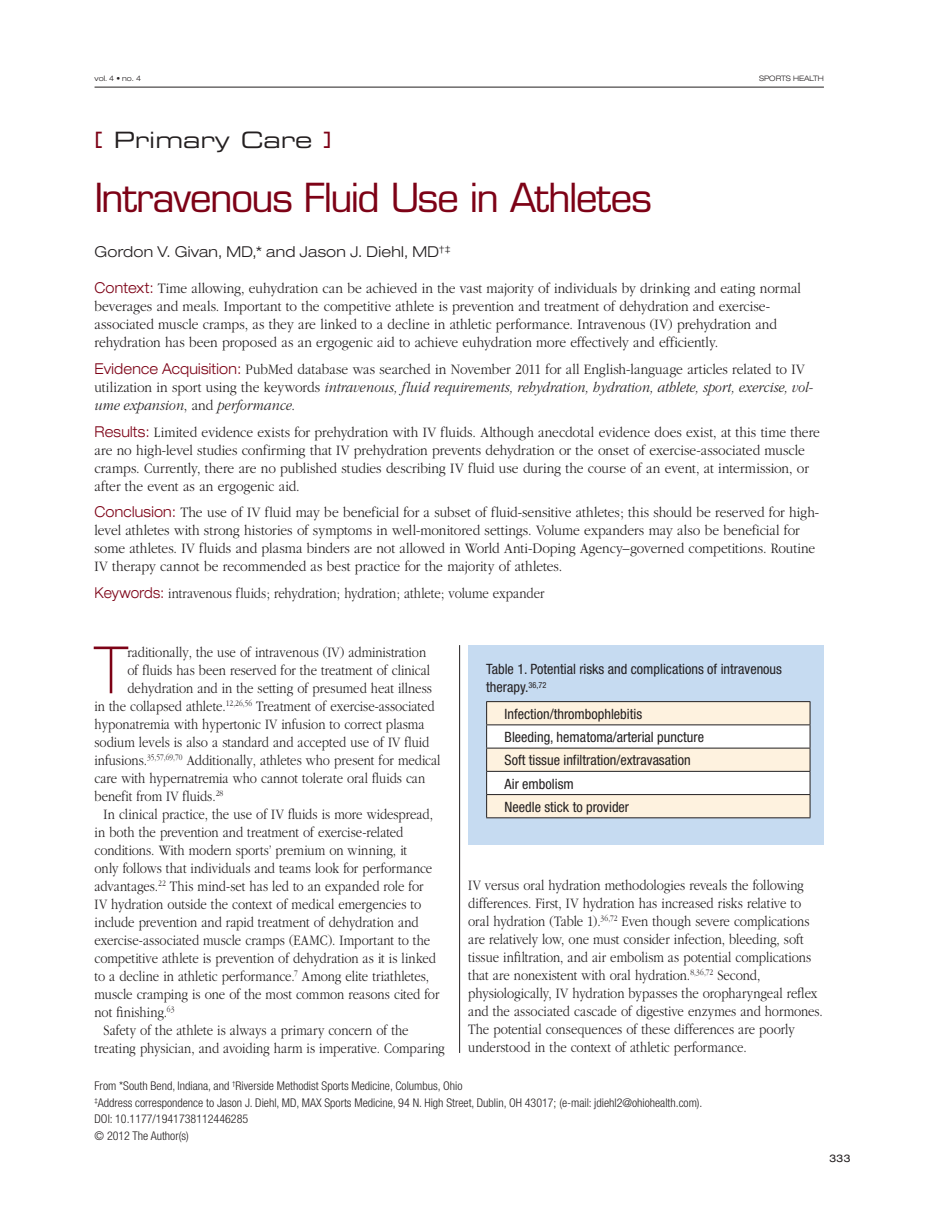
<style>
.page{position:relative;width:932px;height:1229px;background:#fff}
.page>*{position:absolute;margin:0;border:0;box-sizing:border-box;transform-origin:0 0}
.t1{font:100 expanded 65.4px "Helvetica Neue";color:#7d0216;scale:.85 1}
.t2{font:39px "Eurostile";letter-spacing:-.04em;color:#7d0216}
.t3{font:22.5px "Eurostile Extended Two";color:#231f20}
.t4{font:300 15px/18px "Garamond";color:#231f20;scale:.85 1}
.t5{font:300 15px/18px "Garamond";color:#231f20;scale:.9 1}
.t6{font:300 expanded 15px "Helvetica Neue";letter-spacing:.015em;color:#231f20}
.t7{font:condensed 14.25px/23.2px "Helvetica Neue";color:#231f20}
.t8{font:300 condensed 12px/16.5px "Helvetica Neue";color:#231f20}
.t9{font:expanded 10.5px "Helvetica Neue";color:#231f20}
.t10{font:300 expanded 7.5px "Helvetica Neue";color:#231f20}
.s1{color:#7d0216}
.s2{font-family:"Helvetica Neue";font-stretch:expanded;color:#7d0216}
.s3{font-style:italic}
</style>
<div class="page">
<hr style="left:94px;top:87px;width:730px;height:1px;background:#231f20">
<hr style="left:459px;top:645px;width:1px;height:408px;background:#231f20">
<div style="left:468px;top:645px;width:356px;height:199px;background:#c6dbf1"></div>
<svg style="left:486px;top:701px;width:324px;height:116px;background:#efe8de"></svg>
<hr style="left:486px;top:817px;width:324px;height:1px;background:#231f20">
<p class="t10" style="left:94px;top:74px;width:48px">vol. 4 • no. 4</p>
<p class="t10" style="left:759px;top:74px;width:66px">SPORTS HEALTH</p>
<h3 class="t3" style="left:94px;top:125px;width:238px"><span class="s1">[</span> Primary Care <span class="s1">]</span></h3>
<h2 class="t2" style="left:94px;top:174px;width:559px">Intravenous Fluid Use in Athletes</h2>
<p class="t6" style="left:94px;top:243px;width:357px">Gordon V. Givan, MD,* and Jason J. Diehl, MD<sup>†‡</sup></p>
<p class="t5" style="left:94px;top:280px;width:786px"><span class="s2">Context:</span> Time allowing, euhydration can be achieved in the vast majority of individuals by drinking and eating normal beverages and meals. Important to the competitive athlete is prevention and treatment of dehydration and exercise&shy;associated muscle cramps, as they are linked to a decline in athletic performance. Intravenous (IV) prehydration and rehydration has been proposed as an ergogenic aid to achieve euhydration more effectively and efficiently.</p>
<p class="t5" style="left:94px;top:360px;width:799px"><span class="s2">Evidence Acquisition:</span> PubMed database was searched in November 2011 for all English-language articles related to IV utilization in sport using the keywords <span class="s3">intravenous, fluid requirements, rehydration, hydration, athlete, sport, exercise, vol&shy;ume expansion</span>, and <span class="s3">performance</span>.</p>
<p class="t5" style="left:94px;top:423px;width:807px"><span class="s2">Results:</span> Limited evidence exists for prehydration with IV fluids. Although anecdotal evidence does exist, at this time there are no high-level studies confirming that IV prehydration prevents dehydration or the onset of exercise-associated muscle cramps. Currently, there are no published studies describing IV fluid use during the course of an event, at intermission, or after the event as an ergogenic aid.</p>
<p class="t5" style="left:94px;top:504px;width:806px"><span class="s2">Conclusion:</span> The use of IV fluid may be beneficial for a subset of fluid-sensitive athletes; this should be reserved for high&shy;level athletes with strong histories of symptoms in well-monitored settings. Volume expanders may also be beneficial for some athletes. IV fluids and plasma binders are not allowed in World Anti-Doping Agency–governed competitions. Routine IV therapy cannot be recommended as best practice for the majority of athletes.</p>
<p class="t4" style="left:94px;top:584px;width:530px"><span class="s2">Keywords:</span> intravenous fluids; rehydration; hydration; athlete; volume expander</p>
<h1 class="t1" style="left:94px;top:631px;width:40px">T</h1>
<p class="t4" style="left:127px;top:644px;width:353px">raditionally, the use of intravenous (IV) administration</p>
<p class="t4" style="left:127px;top:662px;width:357px">of fluids has been reserved for the treatment of clinical</p>
<p class="t4" style="left:127px;top:680px;width:359px">dehydration and in the setting of presumed heat illness</p>
<p class="t4" style="left:94px;top:698px;width:401px">in the collapsed athlete.<sup>12,26,56</sup> Treatment of exercise-associated</p>
<p class="t4" style="left:95px;top:716px;width:389px">hyponatremia with hypertonic IV infusion to correct plasma</p>
<p class="t4" style="left:95px;top:734px;width:395px">sodium levels is also a standard and accepted use of IV fluid</p>
<p class="t4" style="left:95px;top:752px;width:408px">infusions.<sup>35,57,69,70</sup> Additionally, athletes who present for medical</p>
<p class="t4" style="left:94px;top:770px;width:390px">care with hypernatremia who cannot tolerate oral fluids can</p>
<p class="t4" style="left:94px;top:788px;width:153px">benefit from IV fluids.<sup>28</sup></p>
<p class="t4" style="left:104px;top:806px;width:389px">In clinical practice, the use of IV fluids is more widespread,</p>
<p class="t4" style="left:94px;top:824px;width:365px">in both the prevention and treatment of exercise-related</p>
<p class="t4" style="left:94px;top:842px;width:369px">conditions. With modern sports’ premium on winning, it</p>
<p class="t4" style="left:94px;top:860px;width:399px">only follows that individuals and teams look for performance</p>
<p class="t4" style="left:94px;top:878px;width:388px">advantages.<sup>22</sup> This mind-set has led to an expanded role for</p>
<p class="t4" style="left:95px;top:896px;width:386px">IV hydration outside the context of medical emergencies to</p>
<p class="t4" style="left:95px;top:914px;width:382px">include prevention and rapid treatment of dehydration and</p>
<p class="t4" style="left:95px;top:932px;width:396px">exercise-associated muscle cramps (EAMC). Important to the</p>
<p class="t4" style="left:95px;top:950px;width:403px">competitive athlete is prevention of dehydration as it is linked</p>
<p class="t4" style="left:95px;top:968px;width:395px">to a decline in athletic performance.<sup>7</sup> Among elite triathletes,</p>
<p class="t4" style="left:94px;top:986px;width:407px">muscle cramping is one of the most common reasons cited for</p>
<p class="t4" style="left:94px;top:1004px;width:95px">not finishing.<sup>63</sup></p>
<p class="t4" style="left:104px;top:1022px;width:360px">Safety of the athlete is always a primary concern of the</p>
<p class="t4" style="left:94px;top:1040px;width:414px">treating physician, and avoiding harm is imperative. Comparing</p>
<p class="t7" style="left:486px;top:660px;width:297px;line-height:18px">Table 1. Potential risks and complications of intravenous therapy.<sup>36,72</sup></p>
<p class="t7" style="left:504px;top:702px;width:201px">Infection/thrombophlebitis<br>Bleeding, hematoma/arterial puncture<br>Soft tissue infiltration/extravasation<br>Air embolism<br>Needle stick to provider</p>
<p class="t4" style="left:468px;top:877px;width:419px">IV versus oral hydration methodologies reveals the following differences. First, IV hydration has increased risks relative to oral hydration (Table 1).<sup>36,72</sup> Even though severe complications are relatively low, one must consider infection, bleeding, soft tissue infiltration, and air embolism as potential complications that are nonexistent with oral hydration.<sup>8,36,72</sup> Second, physiologically, IV hydration bypasses the oropharyngeal reflex and the associated cascade of digestive enzymes and hormones.<br>The potential consequences of these differences are poorly understood in the context of athletic performance.</p>
<p class="t8" style="left:94px;top:1077px;width:609px">From *South Bend, Indiana, and <sup>†</sup>Riverside Methodist Sports Medicine, Columbus, Ohio<br><sup>‡</sup>Address correspondence to Jason J. Diehl, MD, MAX Sports Medicine, 94 N. High Street, Dublin, OH 43017; (e-mail: jdiehl2@ohiohealth.com).<br>DOI: 10.1177/1941738112446285<br>© 2012 The Author(s)</p>
<p class="t9" style="left:829px;top:1151px;width:23px">333</p>
</div>
